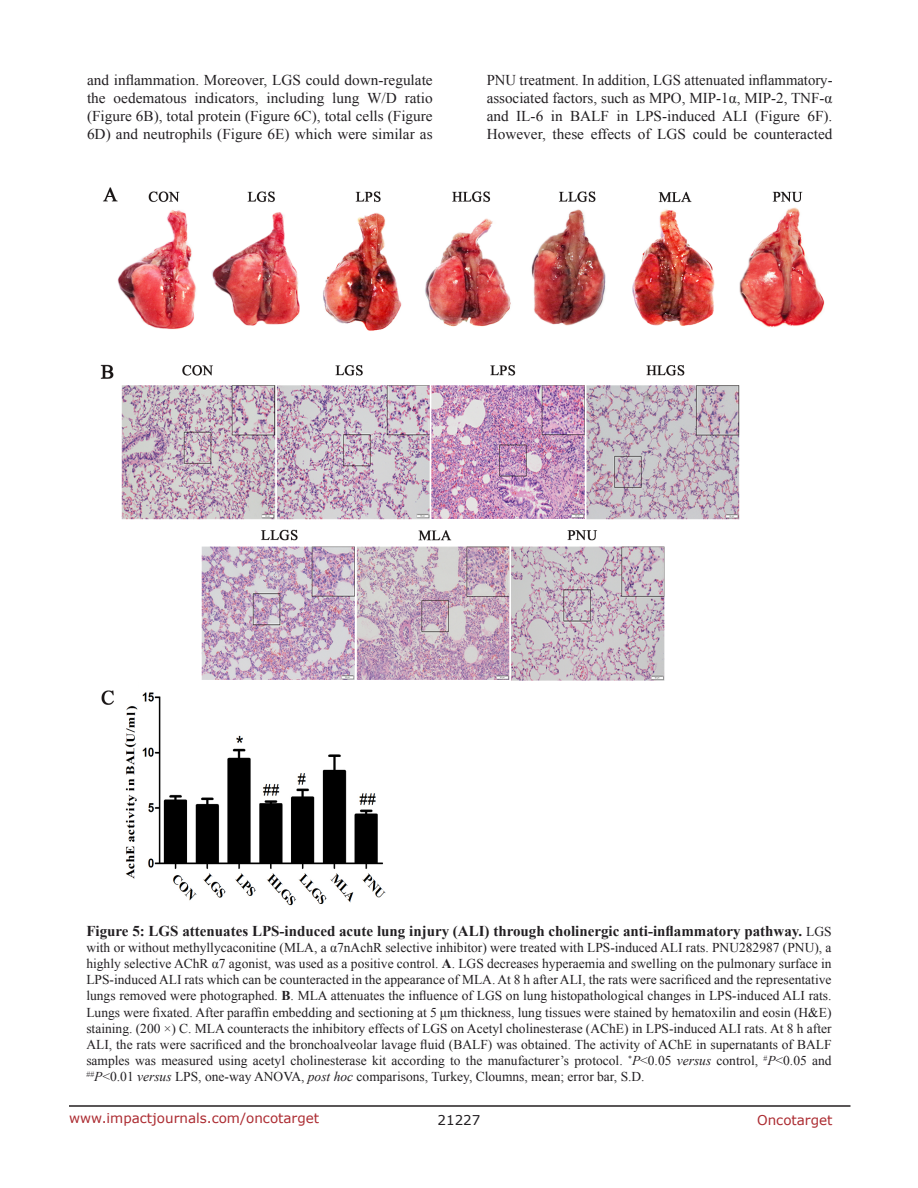
<style>
.page{position:relative;width:918px;height:1188px;background:#fff}
.page>*{position:absolute;margin:0;border:0;box-sizing:border-box;transform-origin:0 0}
.BodyText{font:15px/18px "Times New Roman";color:#221f22;text-align:justify}
.FigureText{font:700 15px "Times New Roman";color:#221f22}
.FigureText-2{font:13.5px/16.2px "Times New Roman";color:#221f22;text-align:justify}
.t1{font:13.5px "Verdana";color:#ac2b31}
.t2{font:13.5px "Verdana";color:#221f22}
.s1{font-weight:400;font-size:13.5px}
.s2{font-weight:700}
.s3{font-style:italic}
</style>
<div class="page">
<hr style="left:69px;top:1105px;width:781px;height:2px;background:#231f20">
<img style="left:100px;top:187px;width:724px;height:719px">
<p class="BodyText" style="left:87px;top:71px;width:347px">and inflammation. Moreover, LGS could down-regulate the oedematous indicators, including lung W/D ratio (Figure 6B), total protein (Figure 6C), total cells (Figure 6D) and neutrophils (Figure 6E) which were similar as</p>
<p class="BodyText" style="left:487px;top:71px;width:347px">PNU treatment. In addition, LGS attenuated inflammatory&shy;associated factors, such as MPO, MIP-1α, MIP-2, TNF-α and IL-6 in BALF in LPS-induced ALI (Figure 6F).<br>However, these effects of LGS could be counteracted</p>
<p class="FigureText" style="left:86px;top:920px;width:747px">Figure 5: LGS attenuates LPS-induced acute lung injury (ALI) through cholinergic anti-inflammatory pathway. <span class="s1">LGS</span></p>
<p class="FigureText-2" style="left:86px;top:939px;width:747px">with or without methyllycaconitine (MLA, a α7nAchR selective inhibitor) were treated with LPS-induced ALI rats. PNU282987 (PNU), a highly selective AChR α7 agonist, was used as a positive control. <span class="s2">A</span>. LGS decreases hyperaemia and swelling on the pulmonary surface in LPS-induced ALI rats which can be counteracted in the appearance of MLA. At 8 h after ALI, the rats were sacrificed and the representative lungs removed were photographed. <span class="s2">B</span>. MLA attenuates the influence of LGS on lung histopathological changes in LPS-induced ALI rats.<br>Lungs were fixated. After paraffin embedding and sectioning at 5 μm thickness, lung tissues were stained by hematoxilin and eosin (H&amp;E) staining. (200 ×) C. MLA counteracts the inhibitory effects of LGS on Acetyl cholinesterase (AChE) in LPS-induced ALI rats. At 8 h after ALI, the rats were sacrificed and the bronchoalveolar lavage fluid (BALF) was obtained. The activity of AChE in supernatants of BALF samples was measured using acetyl cholinesterase kit according to the manufacturer’s protocol. <sup>*</sup><span class="s3">P</span>&lt;0.05 <span class="s3">versus</span> control, <sup>#</sup><span class="s3">P</span>&lt;0.05 and <sup>##</sup><span class="s3">P</span>&lt;0.01 <span class="s3">versus</span> LPS, one-way ANOVA, <span class="s3">post hoc</span> comparisons, Turkey, Cloumns, mean; error bar, S.D.</p>
<p class="t1" style="left:69px;top:1109px;width:252px">www.impactjournals.com/oncotarget</p>
<p class="t2" style="left:438px;top:1111px;width:44px">21227</p>
<p class="t1" style="left:757px;top:1111px;width:77px">Oncotarget</p>
</div>
